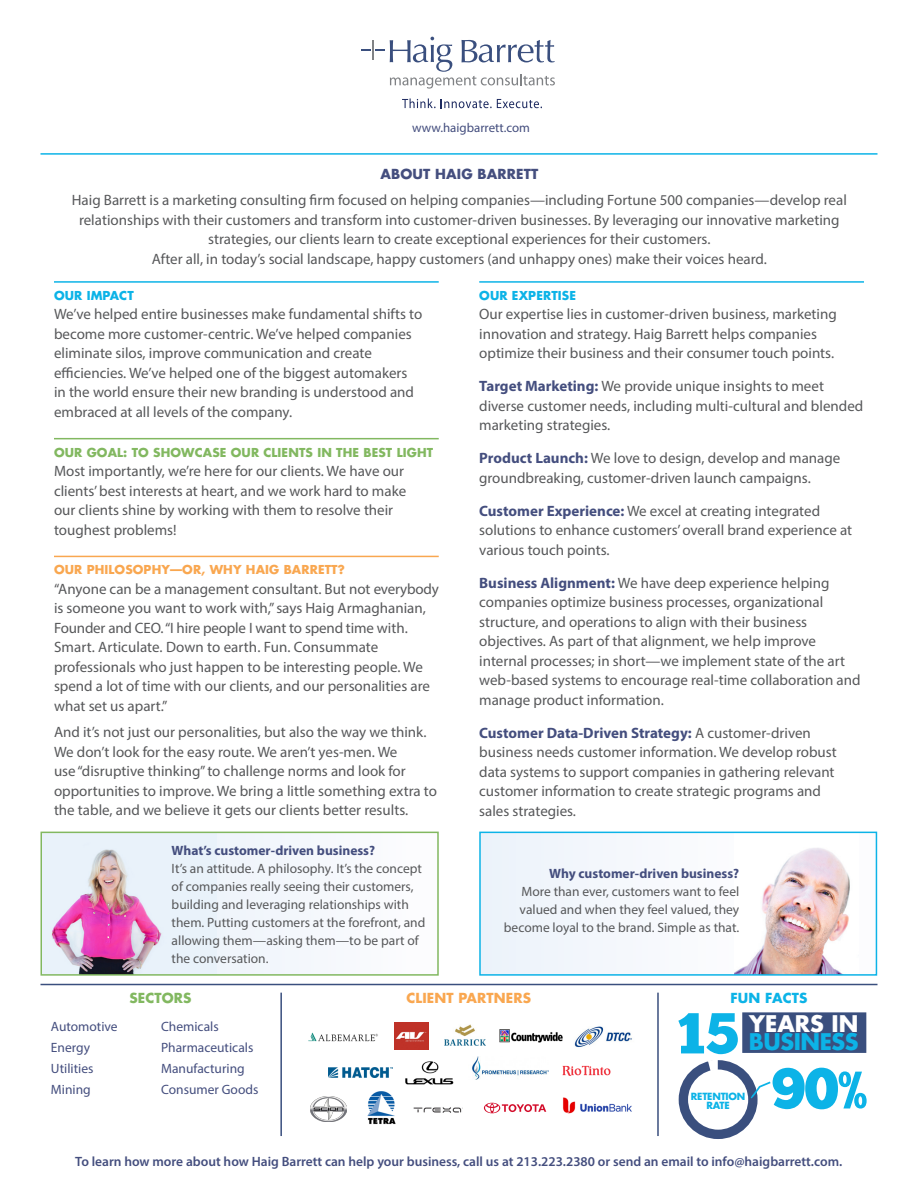
<style>
.page{position:relative;width:918px;height:1188px;background:#fff}
.page>*{position:absolute;margin:0;border:0;box-sizing:border-box;transform-origin:0 0}
.t1{font:57.6px "Chunk Five";color:#0cb3e7}
.t2{font:700 22.35px "Futura";letter-spacing:-.02em;color:#0cb3e7}
.t3{font:700 22.35px "Futura";color:#fff}
.t4{font:15px/19.5px "Myriad Pro";color:#57585a}
.t5{font:13.5px/18px "Myriad Pro";color:#57585a;text-align:right}
.t6{font:600 13.5px "Myriad Pro";color:#444e7e}
.t7{font:13.5px/21px "Myriad Pro";color:#444e7e}
.t8{font:700 13.5px "Myriad Pro";color:#444e7e}
.t9{font:700 13.5px "Futura";letter-spacing:.01em;color:#444e7e}
.t10{font:700 13.5px "Futura";letter-spacing:.01em;color:#f9a750}
.t11{font:700 13.5px "Futura";letter-spacing:.01em;color:#0cb3e7}
.t12{font:700 13.5px "Futura";letter-spacing:.01em;color:#82b860}
.t13{font:12.9px "Myriad Pro";color:#444e7e}
.t14{font:700 12px "Futura";letter-spacing:.01em;color:#82b860}
.t15{font:700 12px "Futura";letter-spacing:.01em;color:#f9a750}
.t16{font:700 12px "Futura";letter-spacing:.01em;color:#0cb3e7}
.t17{font:700 9.6px/9.4px "Futura";letter-spacing:-.02em;color:#0cb3e7;text-align:center}
.s1{font-weight:700;color:#444e7e}
</style>
<div class="page">
<div style="left:742px;top:1012px;width:124px;height:41px;background:#3a4f7e;border:2px solid #3a4f7e"></div>
<div style="left:41px;top:832px;width:397px;height:143px;background:#f5f8fc"></div>
<img style="left:43px;top:835px;width:174px;height:138px">
<div style="left:40px;top:832px;width:399px;height:144px;border:2px solid #82b860"></div>
<div style="left:480px;top:832px;width:396px;height:143px;background:#f4f7fc"></div>
<img style="left:734px;top:835px;width:124px;height:138px">
<div style="left:479px;top:832px;width:398px;height:144px;border:2px solid #0cb3e7"></div>
<hr style="left:479px;top:281px;width:385px;height:2px;background:#0cb3e7">
<hr style="left:54px;top:281px;width:385px;height:2px;background:#0cb3e7">
<hr style="left:54px;top:438px;width:385px;height:1px;background:#82b860">
<hr style="left:54px;top:556px;width:385px;height:1px;background:#f9a750">
<svg style="left:402px;top:98px;width:140px;height:10px"></svg>
<svg style="left:362px;top:37px;width:193px;height:52px"></svg>
<hr style="left:40px;top:153px;width:838px;height:2px;background:#0cb3e7">
<hr style="left:40px;top:984px;width:838px;height:1px;background:#3a4f7e">
<img style="left:308px;top:1032px;width:70px;height:10px">
<img style="left:394px;top:1022px;width:34px;height:28px">
<img style="left:444px;top:1025px;width:41px;height:20px">
<img style="left:499px;top:1029px;width:64px;height:14px">
<img style="left:574px;top:1026px;width:58px;height:22px">
<img style="left:329px;top:1067px;width:64px;height:10px">
<img style="left:405px;top:1061px;width:49px;height:24px">
<img style="left:472px;top:1057px;width:76px;height:22px">
<img style="left:562px;top:1065px;width:49px;height:11px">
<img style="left:310px;top:1096px;width:36px;height:25px">
<img style="left:367px;top:1091px;width:29px;height:33px">
<img style="left:413px;top:1107px;width:50px;height:6px">
<img style="left:563px;top:1097px;width:69px;height:17px">
<svg style="left:484px;top:1103px;width:62px;height:10px"></svg>
<div style="left:679px;top:1060px;width:79px;height:79px;border:9px solid #3a4f7e;border-radius:50%"></div>
<svg style="left:708px;top:1060px;width:10px;height:11px"></svg>
<svg style="left:750px;top:1080px;width:21px;height:18px"></svg>
<hr style="left:280px;top:993px;width:2px;height:143px;background:#3a4f7e">
<hr style="left:657px;top:993px;width:2px;height:143px;background:#3a4f7e">
<p class="t13" style="left:412px;top:119px;width:119px">www.haigbarrett.com</p>
<p class="t9" style="left:380px;top:165px;width:159px">ABOUT HAIG BARRETT</p>
<p class="t4" style="left:72px;top:190px;width:777px;text-align:center">Haig Barrett is a marketing consulting firm focused on helping companies—including Fortune 500 companies—develop real relationships with their customers and transform into customer-driven businesses. By leveraging our innovative marketing strategies, our clients learn to create exceptional experiences for their customers.<br>After all, in today’s social landscape, happy customers (and unhappy ones) make their voices heard.</p>
<p class="t16" style="left:54px;top:287px;width:81px">OUR IMPACT</p>
<p class="t4" style="left:54px;top:304px;width:370px">We’ve helped entire businesses make fundamental shifts to become more customer-centric. We’ve helped companies eliminate silos, improve communication and create efficiencies. We’ve helped one of the biggest automakers in the world ensure their new branding is understood and embraced at all levels of the company.</p>
<p class="t14" style="left:54px;top:444px;width:381px">OUR GOAL: TO SHOWCASE OUR CLIENTS IN THE BEST LIGHT</p>
<p class="t4" style="left:54px;top:461px;width:354px">Most importantly, we’re here for our clients. We have our clients’ best interests at heart, and we work hard to make our clients shine by working with them to resolve their toughest problems!</p>
<p class="t15" style="left:54px;top:562px;width:292px">OUR PHILOSOPHY—OR, WHY HAIG BARRETT?</p>
<p class="t4" style="left:54px;top:579px;width:386px">“Anyone can be a management consultant. But not everybody is someone you want to work with,” says Haig Armaghanian, Founder and CEO. “I hire people I want to spend time with.<br>Smart. Articulate. Down to earth. Fun. Consummate professionals who just happen to be interesting people. We spend a lot of time with our clients, and our personalities are what set us apart.”</p>
<p class="t4" style="left:54px;top:722px;width:385px">And it’s not just our personalities, but also the way we think.<br>We don’t look for the easy route. We aren’t yes-men. We<br>use “disruptive thinking” to challenge norms and look for opportunities to improve. We bring a little something extra to the table, and we believe it gets our clients better results.</p>
<p class="t8" style="left:172px;top:841px;width:205px">What’s customer-driven business?</p>
<p class="t5" style="left:172px;top:859px;width:255px;text-align:left">It’s an attitude. A philosophy. It’s the concept of companies really seeing their customers, building and leveraging relationships with them. Putting customers at the forefront, and allowing them—asking them—to be part of the conversation.</p>
<p class="t16" style="left:479px;top:287px;width:98px">OUR EXPERTISE</p>
<p class="t4" style="left:479px;top:304px;width:359px">Our expertise lies in customer-driven business, marketing innovation and strategy. Haig Barrett helps companies optimize their business and their consumer touch points.</p>
<p class="t4" style="left:479px;top:376px;width:386px"><span class="s1">Target Marketing:</span> We provide unique insights to meet diverse customer needs, including multi-cultural and blended marketing strategies.</p>
<p class="t4" style="left:479px;top:448px;width:363px"><span class="s1">Product Launch:</span> We love to design, develop and manage groundbreaking, customer-driven launch campaigns.</p>
<p class="t4" style="left:479px;top:501px;width:374px"><span class="s1">Customer Experience:</span> We excel at creating integrated solutions to enhance customers’ overall brand experience at various touch points.</p>
<p class="t4" style="left:479px;top:573px;width:383px"><span class="s1">Business Alignment:</span> We have deep experience helping companies optimize business processes, organizational structure, and operations to align with their business objectives. As part of that alignment, we help improve internal processes; in short—we implement state of the art web-based systems to encourage real-time collaboration and manage product information.</p>
<p class="t4" style="left:479px;top:723px;width:359px"><span class="s1">Customer Data-Driven Strategy:</span> A customer-driven business needs customer information. We develop robust data systems to support companies in gathering relevant customer information to create strategic programs and sales strategies.</p>
<p class="t8" style="left:549px;top:865px;width:192px">Why customer-driven business?</p>
<p class="t5" style="left:504px;top:882px;width:237px">More than ever, customers want to feel valued and when they feel valued, they become loyal to the brand. Simple as that.</p>
<p class="t12" style="left:129px;top:989px;width:64px">SECTORS</p>
<p class="t10" style="left:407px;top:989px;width:126px">CLIENT PARTNERS</p>
<p class="t11" style="left:730px;top:989px;width:78px">FUN FACTS</p>
<p class="t7" style="left:51px;top:1015px;width:68px">Automotive<br>Energy<br>Utilities<br>Mining</p>
<p class="t7" style="left:161px;top:1015px;width:99px">Chemicals<br>Pharmaceuticals<br>Manufacturing<br>Consumer Goods</p>
<h1 class="t1" style="left:677px;top:999px;width:63px">15</h1>
<h2 class="t3" style="left:749px;top:1008px;width:111px">YEARS IN</h2>
<h2 class="t2" style="left:749px;top:1026px;width:111px">BUSINESS</h2>
<p class="t17" style="left:691px;top:1091px;width:56px">RETENTION<br>RATE</p>
<h1 class="t1" style="left:772px;top:1054px;width:100px">90%</h1>
<p class="t6" style="left:75px;top:1153px;width:769px">To learn how more about how Haig Barrett can help your business, call us at 213.223.2380 or send an email to info@haigbarrett.com.</p>
</div>
